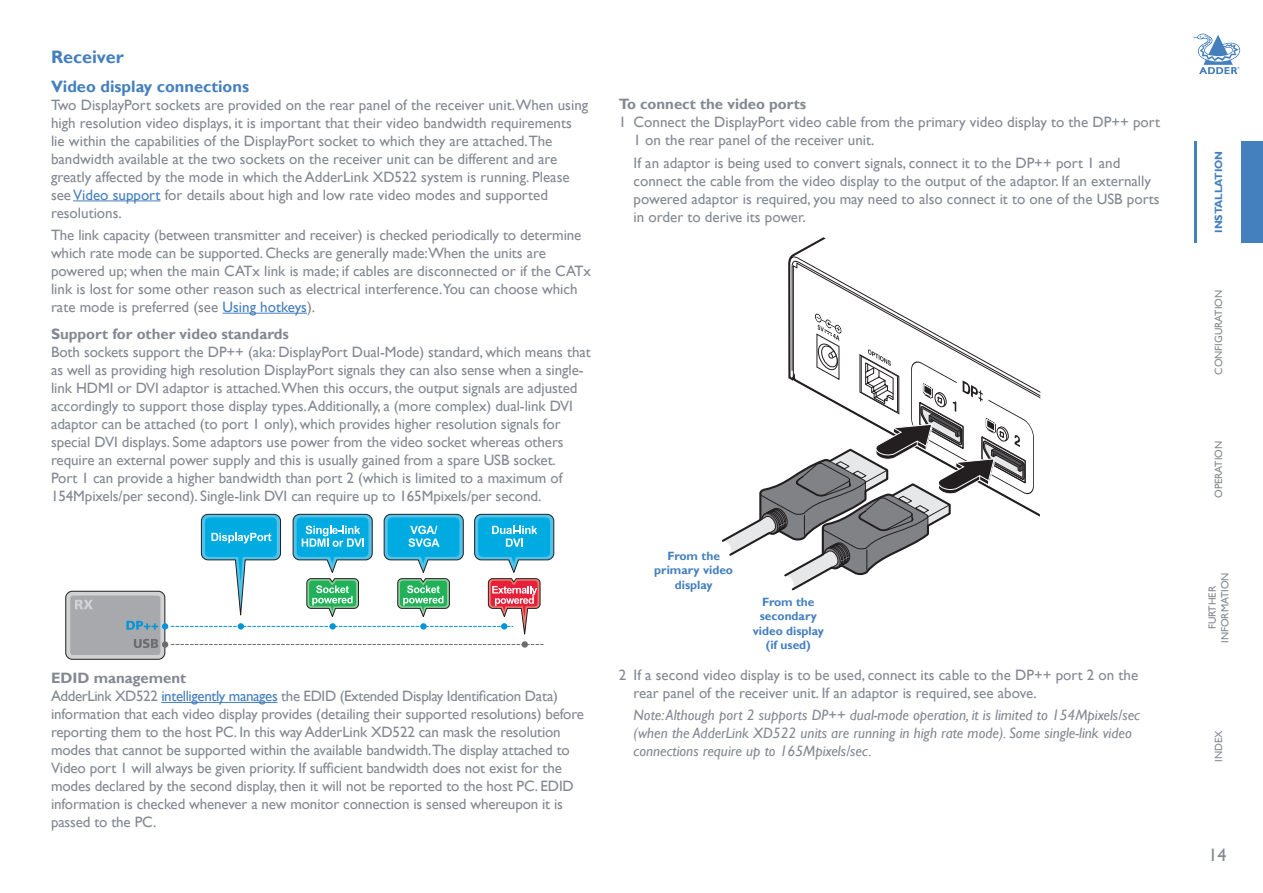
<style>
.page{position:relative;width:1263px;height:893px;background:#fff}
.page>*{position:absolute;margin:0;border:0;box-sizing:border-box;transform-origin:0 0}
.Head_2{font:700 18px "Gill Sans";color:#4580be}
.t1{font:18px "Gill Sans";color:#838892}
.Head_3{font:700 16.5px "Gill Sans";color:#4580be}
.Body{font:15px/18px "Gill Sans";letter-spacing:-.005em;color:#838892}
.t2{font:italic 15px/18px "Gill Sans";color:#838892}
.Head_4{font:700 15px "Gill Sans";color:#838892}
.Diagram_head_-_large{font:700 12px/14.4px "Gill Sans";color:#4580be;text-align:center}
.t3{font:10.5px/12.6px "Gill Sans";color:#838892;text-align:center}
.t4{font:700 10.5px "Gill Sans";color:#4580be}
.s1{color:#4580be}
</style>
<div class="page">
<svg style="left:1192px;top:34px;width:48px;height:40px"></svg>
<div style="left:1241px;top:141px;width:22px;height:102px;background:#4580be"></div>
<hr style="left:1194px;top:141px;width:2px;height:102px;background:#4580be">
<hr style="left:73px;top:201px;width:87px;height:1px;background:#4580be">
<hr style="left:222px;top:313px;width:85px;height:1px;background:#4580be">
<div style="left:66px;top:591px;width:99px;height:68px;background:linear-gradient(to bottom,#cacbcd,#cccdcf);border-radius:7px"></div>
<div style="left:65px;top:591px;width:100px;height:69px;border:1px solid #231f20;border-radius:7px"></div>
<div style="left:70px;top:596px;width:90px;height:59px;background:#a8a9ad;border-radius:3px"></div>
<svg style="left:75px;top:600px;width:18px;height:9px"></svg>
<div style="left:162px;top:623px;width:6px;height:7px;background:#0095d9;border-radius:50%"></div>
<div style="left:162px;top:641px;width:6px;height:7px;background:#6c6d70;border-radius:50%"></div>
<svg style="left:126px;top:621px;width:32px;height:9px"></svg>
<svg style="left:134px;top:639px;width:24px;height:9px"></svg>
<div style="left:522px;top:641px;width:6px;height:7px;background:#6c6d70;border-radius:50%"></div>
<svg style="left:171px;top:513px;width:384px;height:132px"></svg>
<svg style="left:793px;top:262px;width:247px;height:255px"></svg>
<svg style="left:721px;top:313px;width:313px;height:277px"></svg>
<hr style="left:161px;top:702px;width:116px;height:1px;background:#4580be">
<p class="Head_2" style="left:51px;top:47px;width:74px">Receiver</p>
<p class="Head_3" style="left:51px;top:76px;width:200px">Video display connections</p>
<p class="Body" style="left:51px;top:96px;width:539px">Two DisplayPort sockets are provided on the rear panel of the receiver unit.When using high resolution video displays, it is important that their video bandwidth requirements lie within the capabilities of the DisplayPort socket to which they are attached.The bandwidth available at the two sockets on the receiver unit can be different and are greatly affected by the mode in which the AdderLink XD522 system is running. Please see <span class="s1">Video support</span> for details about high and low rate video modes and supported resolutions.</p>
<p class="Body" style="left:51px;top:226px;width:542px">The link capacity (between transmitter and receiver) is checked periodically to determine which rate mode can be supported. Checks are generally made:When the units are powered up; when the main CATx link is made; if cables are disconnected or if the CATx link is lost for some other reason such as electrical interference.You can choose which rate mode is preferred (see <span class="s1">Using hotkeys</span>).</p>
<p class="Head_4" style="left:51px;top:324px;width:239px">Support for other video standards</p>
<p class="Body" style="left:51px;top:343px;width:541px">Both sockets support the DP++ (aka: DisplayPort Dual-Mode) standard, which means that as well as providing high resolution DisplayPort signals they can also sense when a single&shy;link HDMI or DVI adaptor is attached.When this occurs, the output signals are adjusted accordingly to support those display types. Additionally, a (more complex) dual-link DVI adaptor can be attached (to port 1 only), which provides higher resolution signals for special DVI displays. Some adaptors use power from the video socket whereas others require an external power supply and this is usually gained from a spare USB socket.<br>Port 1 can provide a higher bandwidth than port 2 (which is limited to a maximum of 154Mpixels/per second). Single-link DVI can require up to 165Mpixels/per second.</p>
<p class="Head_4" style="left:51px;top:669px;width:137px">EDID management</p>
<p class="Body" style="left:51px;top:687px;width:535px">AdderLink XD522 <span class="s1">intelligently manages</span> the EDID (Extended Display Identification Data) information that each video display provides (detailing their supported resolutions) before reporting them to the host PC. In this way AdderLink XD522 can mask the resolution modes that cannot be supported within the available bandwidth.The display attached to Video port 1 will always be given priority. If sufficient bandwidth does not exist for the modes declared by the second display, then it will not be reported to the host PC. EDID information is checked whenever a new monitor connection is sensed whereupon it is passed to the PC.</p>
<p class="Head_4" style="left:619px;top:95px;width:189px">To connect the video ports</p>
<p class="Body" style="left:634px;top:113px;width:528px;text-indent:-15px">1 Connect the DisplayPort video cable from the primary video display to the DP++ port<br>1 on the rear panel of the receiver unit.</p>
<p class="Body" style="left:634px;top:154px;width:527px">If an adaptor is being used to convert signals, connect it to the DP++ port 1 and connect the cable from the video display to the output of the adaptor. If an externally powered adaptor is required, you may need to also connect it to one of the USB ports in order to derive its power.</p>
<p class="Diagram_head_-_large" style="left:654px;top:549px;width:80px">From the primary video display</p>
<p class="Diagram_head_-_large" style="left:753px;top:595px;width:73px">From the secondary video display (if used)</p>
<p class="Body" style="left:634px;top:666px;width:506px;text-indent:-15px">2 If a second video display is to be used, connect its cable to the DP++ port 2 on the rear panel of the receiver unit. If an adaptor is required, see above.</p>
<p class="t2" style="left:634px;top:707px;width:508px">Note: Although port 2 supports DP++ dual-mode operation, it is limited to 154Mpixels/sec (when the AdderLink XD522 units are running in high rate mode). Some single-link video connections require up to 165Mpixels/sec.</p>
<p class="t4" style="left:1212px;top:233px;width:84px;rotate:-90deg">INSTALLATION</p>
<p class="t3" style="left:1212px;top:375px;width:87px;rotate:-90deg">CONFIGURATION</p>
<p class="t3" style="left:1212px;top:498px;width:59px;rotate:-90deg">OPERATION</p>
<p class="t3" style="left:1206px;top:643px;width:72px;rotate:-90deg">FURTHER<br>INFORMATION</p>
<p class="t3" style="left:1212px;top:762px;width:33px;rotate:-90deg">INDEX</p>
<p class="t1" style="left:1208px;top:844px;width:19px">14</p>
</div>
